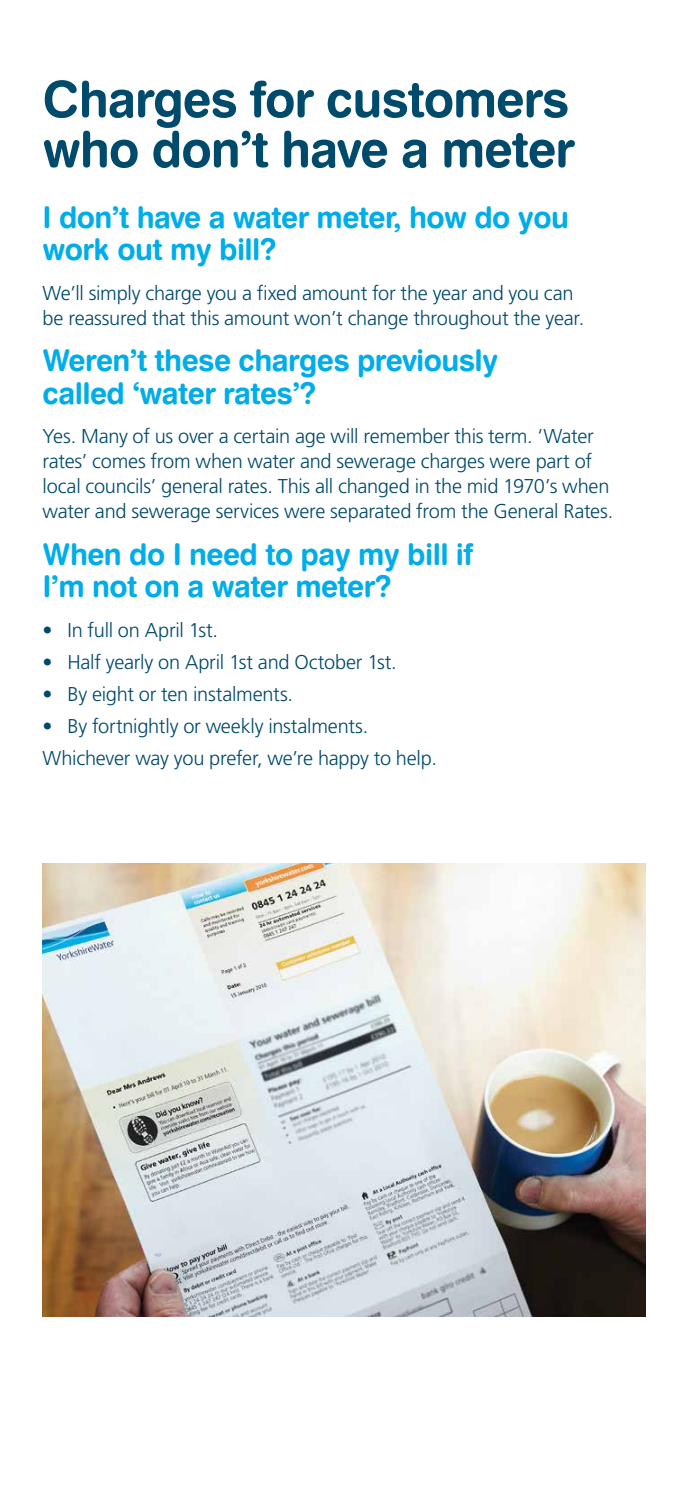
<style>
.page{position:relative;width:688px;height:1489px;background:#fff}
.page>*{position:absolute;margin:0;border:0;box-sizing:border-box;transform-origin:0 0}
.t1{font:50px/50px "Swiss 721 BT Bold Rounded";letter-spacing:-.02em;color:#004a6c}
.t2{font:30px/32.5px "Swiss 721 BT Bold Rounded";letter-spacing:-.02em;color:#00ade9}
.t3{font:300 20px/25px "Frutiger";letter-spacing:-.015em;color:#004a6c}
</style>
<div class="page">
<img style="left:43px;top:863px;width:602px;height:453px">
<h1 class="t1" style="left:43px;top:73px;width:533px">Charges for customers who don’t have a meter</h1>
<h2 class="t2" style="left:43px;top:200px;width:527px">I don’t have a water meter, how do you work out my bill?</h2>
<p class="t3" style="left:43px;top:280px;width:543px">We’ll simply charge you a fixed amount for the year and you can be reassured that this amount won’t change throughout the year.</p>
<h2 class="t2" style="left:43px;top:344px;width:457px">Weren’t these charges previously called ‘water rates’?</h2>
<p class="t3" style="left:43px;top:423px;width:572px">Yes. Many of us over a certain age will remember this term. ‘Water rates’ comes from when water and sewerage charges were part of local councils’ general rates. This all changed in the mid 1970’s when water and sewerage services were separated from the General Rates.</p>
<h2 class="t2" style="left:43px;top:537px;width:432px">When do I need to pay my bill if<br>I’m not on a water meter?</h2>
<p class="t3" style="left:43px;top:617px;width:177px">• In full on April 1st.</p>
<p class="t3" style="left:43px;top:649px;width:356px">• Half yearly on April 1st and October 1st.</p>
<p class="t3" style="left:43px;top:681px;width:252px">• By eight or ten instalments.</p>
<p class="t3" style="left:43px;top:710px;width:396px;line-height:32px">• By fortnightly or weekly instalments.<br>Whichever way you prefer, we’re happy to help.</p>
</div>
